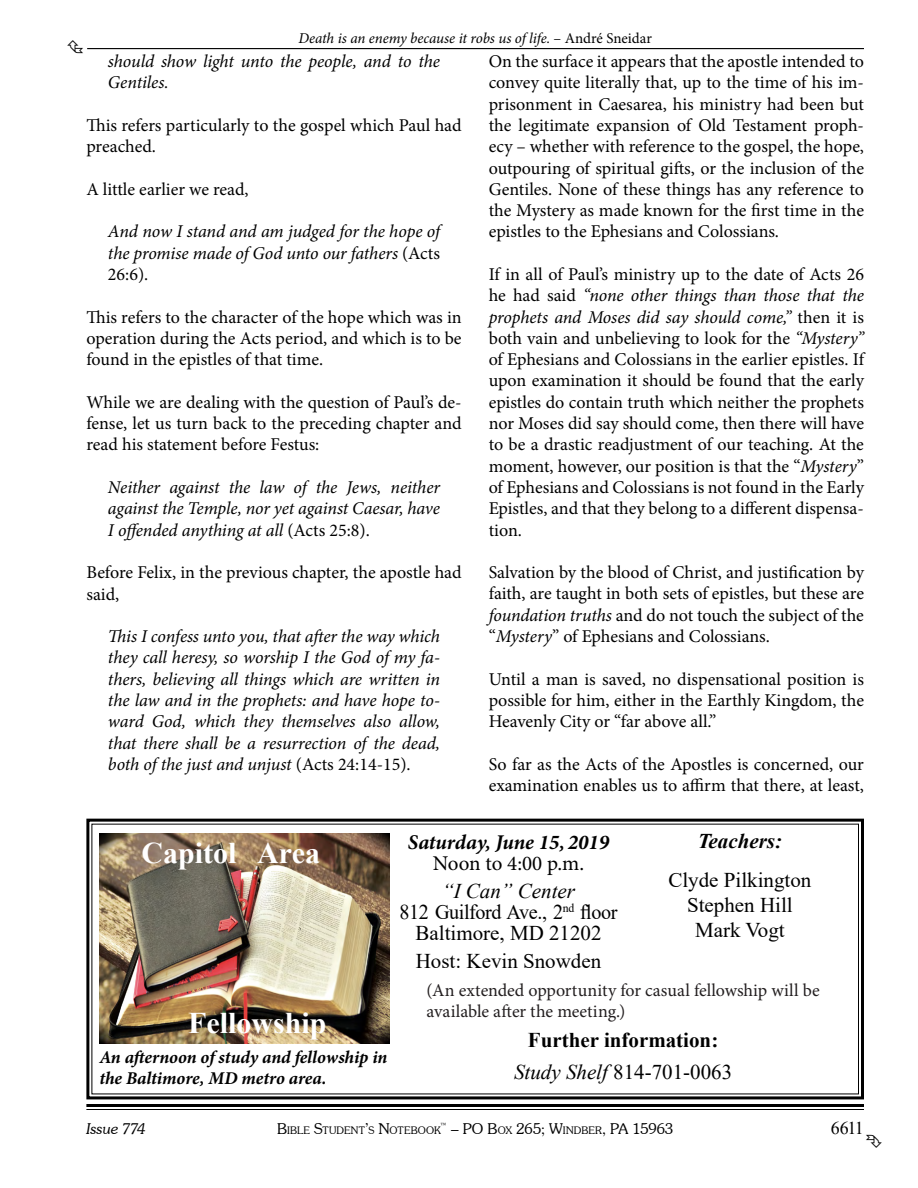
<style>
.page{position:relative;width:918px;height:1188px;background:#fff}
.page>*{position:absolute;margin:0;border:0;box-sizing:border-box;transform-origin:0 0}
.t1{font:700 30px "Times New Roman";color:#fff}
.t2{font:21px/21px "Times New Roman";color:#000;text-align:center;scale:.96 1}
.t3{font:21px/25.2px "Times New Roman";color:#000;text-align:center}
.t4{font:700 21px/32px "Times New Roman";color:#000;text-align:center}
.t5{font:italic 700 21px "Minion Pro";color:#000}
.t6{font:21px "Minion Pro";letter-spacing:-.005em;color:#000}
.t7{font:italic 700 21px "Times New Roman";color:#000}
.t8{font:18px/21.3px "Minion Pro";letter-spacing:-.005em;color:#000;text-align:justify}
.t9{font:italic 18px/21.3px "Minion Pro";letter-spacing:-.01em;color:#000;text-align:justify}
.t10{font:18px/21px "Minion Pro";color:#231f20}
.t11{font:italic 700 18px/21.6px "Minion Pro";letter-spacing:-.005em;color:#000}
.t12{font:18px "Times New Roman";color:#000}
.t13{font:italic 15px "Minion Pro";letter-spacing:-.005em;color:#000}
.t14{font:300 15px "Souvenir IT Cby BT";color:#000}
.t15{font:italic 300 15px "Souvenir IT Cby BT";color:#000}
.t16{font:300 10.5px "Souvenir IT Cby BT";letter-spacing:.015em;color:#000}
.t17{font:300 8.7px "Souvenir IT Cby BT";color:#000}
.s1{font-style:normal}
.s2{font-style:italic}
.s3{font-weight:400;font-style:italic}
.s4{font-weight:400}
.s5{font-size:15px}
.s6{font-size:10.5px}
</style>
<div class="page">
<hr style="left:86px;top:1104px;width:778px;height:3px;background:#000">
<hr style="left:86px;top:1109px;width:778px;height:1px;background:#000">
<hr style="left:87px;top:48px;width:777px;height:1px;background:#000">
<svg style="left:86px;top:818px;width:778px;height:282px"></svg>
<img style="left:99px;top:834px;width:291px;height:210px">
<p class="t13" style="left:298px;top:28px;width:355px">Death is an enemy because it robs us of life. <span class="s1">– André Sneidar</span></p>
<p class="t9" style="left:108px;top:51px;width:334px">should show light unto the people, and to the<br>Gentiles.</p>
<p class="t8" style="left:86px;top:115px;width:377px">This refers particularly to the gospel which Paul had preached.</p>
<p class="t8" style="left:86px;top:179px;width:164px">A little earlier we read,</p>
<p class="t9" style="left:108px;top:221px;width:334px">And now I stand and am judged for the hope of the promise made of God unto our fathers <span class="s1">(Acts 26:6).</span></p>
<p class="t8" style="left:86px;top:306px;width:377px">This refers to the character of the hope which was in operation during the Acts period, and which is to be found in the epistles of that time.</p>
<p class="t8" style="left:86px;top:392px;width:377px">While we are dealing with the question of Paul’s de&shy;fense, let us turn back to the preceding chapter and read his statement before Festus:</p>
<p class="t9" style="left:108px;top:477px;width:334px">Neither against the law of the Jews, neither against the Temple, nor yet against Caesar, have I offended anything at all <span class="s1">(Acts 25:8).</span></p>
<p class="t8" style="left:86px;top:562px;width:377px">Before Felix, in the previous chapter, the apostle had said,</p>
<p class="t9" style="left:108px;top:626px;width:334px">This I confess unto you, that after the way which they call heresy, so worship I the God of my fa&shy;thers, believing all things which are written in the law and in the prophets: and have hope to&shy;ward God, which they themselves also allow, that there shall be a resurrection of the dead, both of the just and unjust <span class="s1">(Acts 24:14-15).</span></p>
<p class="t8" style="left:489px;top:51px;width:377px">On the surface it appears that the apostle intended to convey quite literally that, up to the time of his im&shy;prisonment in Caesarea, his ministry had been but the legitimate expansion of Old Testament proph&shy;ecy – whether with reference to the gospel, the hope, outpouring of spiritual gifts, or the inclusion of the Gentiles. None of these things has any reference to the Mystery as made known for the first time in the epistles to the Ephesians and Colossians.</p>
<p class="t8" style="left:489px;top:264px;width:377px">If in all of Paul’s ministry up to the date of Acts 26 he had said <span class="s2">“none other things than those that the prophets and Moses did say should come,”</span> then it is both vain and unbelieving to look for the <span class="s2">“Mystery” </span>of Ephesians and Colossians in the earlier epistles. If upon examination it should be found that the early epistles do contain truth which neither the prophets nor Moses did say should come, then there will have to be a drastic readjustment of our teaching. At the moment, however, our position is that the “<span class="s2">Mystery</span>” of Ephesians and Colossians is not found in the Early Epistles, and that they belong to a different dispensa&shy;tion.</p>
<p class="t8" style="left:489px;top:562px;width:377px">Salvation by the blood of Christ, and justification by faith, are taught in both sets of epistles, but these are <span class="s2">foundation truths</span> and do not touch the subject of the “<span class="s2">Mystery</span>” of Ephesians and Colossians.</p>
<p class="t8" style="left:489px;top:668px;width:377px">Until a man is saved, no dispensational position is possible for him, either in the Earthly Kingdom, the Heavenly City or “far above all.”</p>
<p class="t8" style="left:489px;top:753px;width:377px">So far as the Acts of the Apostles is concerned, our examination enables us to affirm that there, at least,</p>
<h1 class="t1" style="left:141px;top:831px;width:180px">Capitol Area</h1>
<h1 class="t1" style="left:188px;top:1002px;width:140px">Fellowship</h1>
<p class="t11" style="left:99px;top:1046px;width:290px">An afternoon of study and fellowship in the Baltimore, MD metro area.</p>
<p class="t5" style="left:408px;top:827px;width:203px">Saturday, June 15, 2019</p>
<p class="t6" style="left:433px;top:849px;width:153px">Noon to 4:00 p.m.</p>
<p class="t2" style="left:400px;top:880px;width:228px"><span class="s2">“I Can” Center<br></span>812 Guilford Ave., 2<sup>nd</sup> floor<br>Baltimore, MD 21202</p>
<p class="t3" style="left:416px;top:947px;width:187px">Host: Kevin Snowden</p>
<p class="t7" style="left:698px;top:827px;width:86px">Teachers:</p>
<p class="t3" style="left:668px;top:867px;width:144px">Clyde Pilkington<br>Stephen Hill<br>Mark Vogt</p>
<p class="t10" style="left:427px;top:980px;width:395px">(An extended opportunity for casual fellowship will be available after the meeting.)</p>
<p class="t4" style="left:514px;top:1023px;width:220px">Further information:<br><span class="s3">Study Shelf</span> <span class="s4">814-701-0063</span></p>
<p class="t16" style="left:277px;top:1124px;width:165px"><span class="s5">B</span>IBLE <span class="s5">S</span>TUDENT<span class="s5">’</span>S <span class="s5">N</span>OTEBOOK</p>
<p class="t12" style="left:831px;top:1115px;width:35px">6611</p>
<p class="t17" style="left:440px;top:1121px;width:9px">™</p>
<p class="t15" style="left:86px;top:1119px;width:61px">Issue 774</p>
<p class="t14" style="left:451px;top:1119px;width:224px">– PO B<span class="s6">OX</span> 265; W<span class="s6">INDBER</span>, PA 15963</p>
</div>
